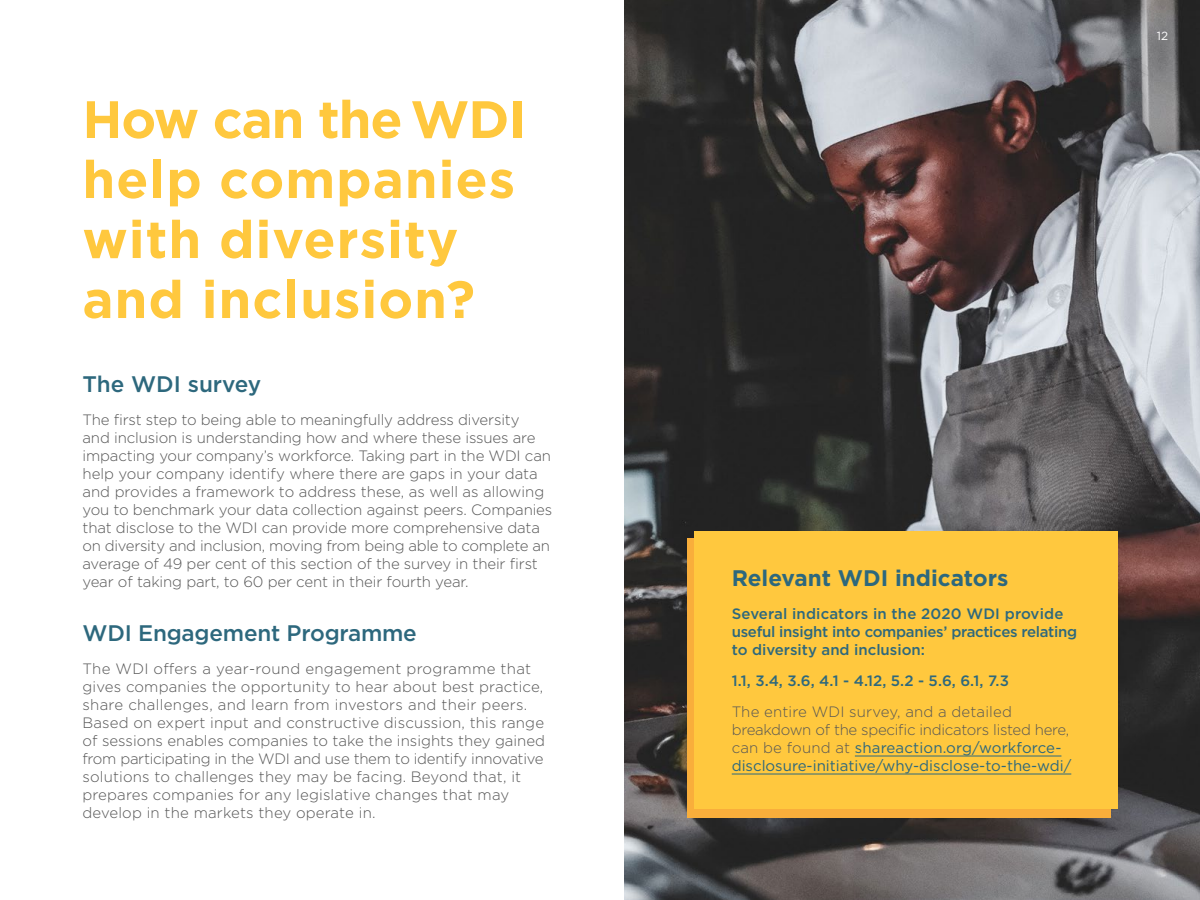
<style>
.page{position:relative;width:1200px;height:900px;background:#fff}
.page>*{position:absolute;margin:0;border:0;box-sizing:border-box;transform-origin:0 0}
.t1{font:700 52.5px/60px "Gotham";letter-spacing:.02em;color:#ffc83e}
.t2{font:500 22.5px "Gotham";letter-spacing:-.01em;color:#2d687d}
.t3{font:700 22.5px "Gotham";color:#2d687d}
.t4{font:300 15px/18px "Gotham";letter-spacing:-.01em;color:#565656}
.t5{font:300 15px/18px "Gotham";letter-spacing:.01em;color:#565656}
.t6{font:500 15px/18px "Gotham";letter-spacing:-.01em;color:#2d687d}
.t7{font:11.85px "Gotham";color:#fff}
.s1{font-weight:400;color:#2d687d}
</style>
<div class="page">
<img style="left:624px;top:0;width:576px;height:900px">
<div style="left:687px;top:538px;width:423px;height:280px;background:#f9ae3b"></div>
<div style="left:694px;top:531px;width:424px;height:278px;background:#ffc83e"></div>
<hr style="left:855px;top:756px;width:206px;height:1px;background:#2d687d">
<hr style="left:732px;top:774px;width:339px;height:1px;background:#2d687d">
<h1 class="t1" style="left:82px;top:89px;width:445px">How can the WDI help companies with diversity and inclusion?</h1>
<h2 class="t2" style="left:82px;top:370px;width:180px">The WDI survey</h2>
<p class="t4" style="left:82px;top:411px;width:471px">The first step to being able to meaningfully address diversity<br>and inclusion is understanding how and where these issues are impacting your company’s workforce. Taking part in the WDI can help your company identify where there are gaps in your data and provides a framework to address these, as well as allowing you to benchmark your data collection against peers. Companies that disclose to the WDI can provide more comprehensive data on diversity and inclusion, moving from being able to complete an average of 49 per cent of this section of the survey in their first year of taking part, to 60 per cent in their fourth year.</p>
<h2 class="t2" style="left:82px;top:618px;width:336px">WDI Engagement Programme</h2>
<p class="t5" style="left:82px;top:659px;width:464px">The WDI offers a year-round engagement programme that gives companies the opportunity to hear about best practice, share challenges, and learn from investors and their peers.<br>Based on expert input and constructive discussion, this range of sessions enables companies to take the insights they gained from participating in the WDI and use them to identify innovative solutions to challenges they may be facing. Beyond that, it prepares companies for any legislative changes that may develop in the markets they operate in.</p>
<p class="t7" style="left:1157px;top:28px;width:13px">12</p>
<h2 class="t3" style="left:732px;top:564px;width:278px">Relevant WDI indicators</h2>
<p class="t6" style="left:732px;top:605px;width:347px">Several indicators in the 2020 WDI provide useful insight into companies’ practices relating to diversity and inclusion:</p>
<p class="t6" style="left:732px;top:672px;width:279px">1.1, 3.4, 3.6, 4.1 - 4.12, 5.2 - 5.6, 6.1, 7.3</p>
<p class="t4" style="left:732px;top:702px;width:341px">The entire WDI survey, and a detailed breakdown of the specific indicators listed here, can be found at <span class="s1">shareaction.org/workforce&shy;disclosure-initiative/why-disclose-to-the-wdi/</span></p>
</div>
